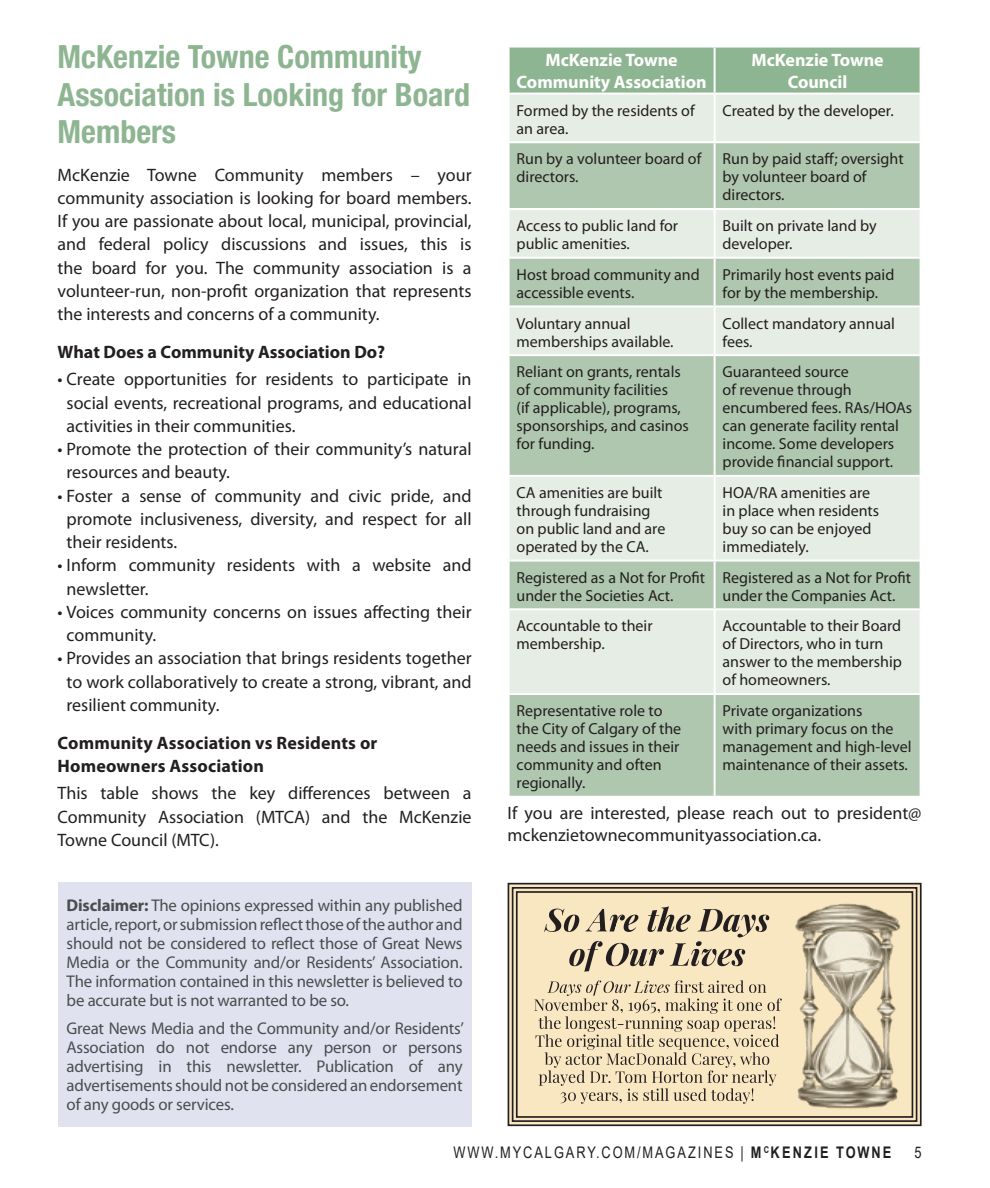
<style>
.page{position:relative;width:990px;height:1188px;background:#fff}
.page>*{position:absolute;margin:0;border:0;box-sizing:border-box;transform-origin:0 0}
.In_Around_title{font:700 condensed 32px/37.2px "Helvetica Neue LT Std";color:#8eb591}
.Body_text{font:18px/23.2px "Myriad Pro";color:#231f20;text-align:justify}
.Body_text-2{font:700 18px/23.2px "Myriad Pro";letter-spacing:.01em;color:#231f20}
.Body_text-3{font:700 18px/22px "Myriad Pro";color:#fff;text-align:center}
.Body_text-4{font:17px/19px "Myriad Pro";letter-spacing:-.01em;color:#4b4c4d;text-align:justify}
.Body_text-5{font:16px/18px "Myriad Pro";color:#231f20}
.t1{font:16px "Arial";letter-spacing:.155em;color:#231f20;scale:.8 1}
.s1{font-weight:700}
</style>
<div class="page">
<div style="left:510px;top:48px;width:410px;height:45px;background:#8eb591"></div>
<div style="left:510px;top:95px;width:410px;height:46px;background:#e5ede4"></div>
<svg style="left:510px;top:143px;width:410px;height:653px;background:#c4d6c4"></svg>
<hr style="left:714px;top:48px;width:2px;height:45px;background:#fff">
<hr style="left:714px;top:95px;width:2px;height:46px;background:#fff">
<hr style="left:714px;top:143px;width:2px;height:65px;background:#fff">
<hr style="left:508px;top:208px;width:207px;height:2px;background:#fff">
<hr style="left:715px;top:208px;width:207px;height:2px;background:#fff">
<hr style="left:714px;top:210px;width:2px;height:47px;background:#fff">
<hr style="left:508px;top:257px;width:207px;height:2px;background:#fff">
<hr style="left:715px;top:257px;width:207px;height:2px;background:#fff">
<hr style="left:714px;top:259px;width:2px;height:46px;background:#fff">
<hr style="left:508px;top:305px;width:207px;height:2px;background:#fff">
<hr style="left:715px;top:305px;width:207px;height:2px;background:#fff">
<hr style="left:714px;top:307px;width:2px;height:47px;background:#fff">
<hr style="left:508px;top:354px;width:207px;height:2px;background:#fff">
<hr style="left:715px;top:354px;width:207px;height:2px;background:#fff">
<hr style="left:714px;top:356px;width:2px;height:119px;background:#fff">
<hr style="left:508px;top:475px;width:207px;height:2px;background:#fff">
<hr style="left:715px;top:475px;width:207px;height:2px;background:#fff">
<hr style="left:714px;top:477px;width:2px;height:83px;background:#fff">
<hr style="left:508px;top:560px;width:207px;height:2px;background:#fff">
<hr style="left:715px;top:560px;width:207px;height:2px;background:#fff">
<hr style="left:714px;top:562px;width:2px;height:46px;background:#fff">
<hr style="left:508px;top:608px;width:207px;height:2px;background:#fff">
<hr style="left:715px;top:608px;width:207px;height:2px;background:#fff">
<hr style="left:714px;top:610px;width:2px;height:83px;background:#fff">
<hr style="left:508px;top:693px;width:207px;height:2px;background:#fff">
<hr style="left:715px;top:693px;width:207px;height:2px;background:#fff">
<hr style="left:714px;top:695px;width:2px;height:101px;background:#fff">
<svg style="left:507px;top:882px;width:415px;height:245px;background:#e5d5b4"></svg>
<div style="left:512px;top:887px;width:405px;height:235px;border:2px solid #231f20"></div>
<div style="left:516px;top:891px;width:397px;height:227px;border:2px solid #231f20"></div>
<img style="left:790px;top:900px;width:115px;height:209px">
<svg style="left:534px;top:980px;width:248px;height:124px;background:#dbcbaa"></svg>
<svg style="left:544px;top:906px;width:225px;height:66px;background:#ccbd9f"></svg>
<div style="left:58px;top:882px;width:414px;height:244px;background:#e0e2f0"></div>
<p class="In_Around_title" style="left:58px;top:38px;width:414px">McKenzie Towne Community<br>Association is Looking for Board<br>Members</p>
<p class="Body_text" style="left:58px;top:163px;width:416px">McKenzie Towne Community members – your community association is looking for board members.<br>If you are passionate about local, municipal, provincial, and federal policy discussions and issues, this is the board for you. The community association is a volunteer-run, non-profit organization that represents the interests and concerns of a community.</p>
<p class="Body_text-2" style="left:58px;top:340px;width:329px">What Does a Community Association Do?</p>
<p class="Body_text" style="left:67px;top:367px;width:407px;text-indent:-9px">• Create opportunities for residents to participate in social events, recreational programs, and educational activities in their communities.</p>
<p class="Body_text" style="left:67px;top:437px;width:406px;text-indent:-9px">• Promote the protection of their community’s natural resources and beauty.</p>
<p class="Body_text" style="left:67px;top:484px;width:407px;text-indent:-9px">• Foster a sense of community and civic pride, and promote inclusiveness, diversity, and respect for all their residents.</p>
<p class="Body_text" style="left:67px;top:554px;width:407px;text-indent:-9px">• Inform community residents with a website and newsletter.</p>
<p class="Body_text" style="left:67px;top:600px;width:406px;text-indent:-9px">• Voices community concerns on issues affecting their community.</p>
<p class="Body_text" style="left:67px;top:647px;width:407px;text-indent:-9px">• Provides an association that brings residents together to work collaboratively to create a strong, vibrant, and resilient community.</p>
<p class="Body_text-2" style="left:58px;top:730px;width:321px">Community Association vs Residents or<br>Homeowners Association</p>
<p class="Body_text" style="left:58px;top:782px;width:416px">This table shows the key differences between a Community Association (MTCA) and the McKenzie Towne Council (MTC).</p>
<p class="Body_text-3" style="left:517px;top:48px;width:192px">McKenzie Towne<br>Community Association</p>
<p class="Body_text-3" style="left:751px;top:48px;width:134px">McKenzie Towne<br>Council</p>
<p class="Body_text-5" style="left:517px;top:101px;width:180px">Formed by the residents of an area.</p>
<p class="Body_text-5" style="left:723px;top:101px;width:173px">Created by the developer.</p>
<p class="Body_text-5" style="left:517px;top:150px;width:186px">Run by a volunteer board of directors.</p>
<p class="Body_text-5" style="left:723px;top:150px;width:183px">Run by paid staff; oversight by volunteer board of directors.</p>
<p class="Body_text-5" style="left:517px;top:216px;width:163px">Access to public land for public amenities.</p>
<p class="Body_text-5" style="left:723px;top:216px;width:156px">Built on private land by developer.</p>
<p class="Body_text-5" style="left:517px;top:265px;width:185px">Host broad community and accessible events.</p>
<p class="Body_text-5" style="left:723px;top:265px;width:173px">Primarily host events paid for by the membership.</p>
<p class="Body_text-5" style="left:517px;top:314px;width:159px">Voluntary annual memberships available.</p>
<p class="Body_text-5" style="left:723px;top:314px;width:174px">Collect mandatory annual fees.</p>
<p class="Body_text-5" style="left:517px;top:363px;width:174px">Reliant on grants, rentals of community facilities<br>(if applicable), programs, sponsorships, and casinos for funding.</p>
<p class="Body_text-5" style="left:723px;top:363px;width:191px">Guaranteed source<br>of revenue through encumbered fees. RAs/HOAs can generate facility rental income. Some developers provide financial support.</p>
<p class="Body_text-5" style="left:517px;top:483px;width:150px">CA amenities are built through fundraising on public land and are operated by the CA.</p>
<p class="Body_text-5" style="left:723px;top:483px;width:158px">HOA/RA amenities are in place when residents buy so can be enjoyed immediately.</p>
<p class="Body_text-5" style="left:517px;top:568px;width:190px">Registered as a Not for Profit under the Societies Act.</p>
<p class="Body_text-5" style="left:723px;top:568px;width:190px">Registered as a Not for Profit under the Companies Act.</p>
<p class="Body_text-5" style="left:517px;top:617px;width:137px">Accountable to their membership.</p>
<p class="Body_text-5" style="left:723px;top:617px;width:181px">Accountable to their Board of Directors, who in turn answer to the membership of homeowners.</p>
<p class="Body_text-5" style="left:517px;top:701px;width:166px">Representative role to the City of Calgary of the needs and issues in their community and often regionally.</p>
<p class="Body_text-5" style="left:723px;top:701px;width:190px">Private organizations<br>with primary focus on the management and high-level maintenance of their assets.</p>
<p class="Body_text" style="left:508px;top:802px;width:415px;line-height:22px">If you are interested, please reach out to president@ mckenzietownecommunityassociation.ca.</p>
<p class="Body_text-4" style="left:67px;top:895px;width:398px"><span class="s1">Disclaimer:</span> The opinions expressed within any published article, report, or submission reflect those of the author and should not be considered to reflect those of Great News Media or the Community and/or Residents’ Association.<br>The information contained in this newsletter is believed to be accurate but is not warranted to be so.</p>
<p class="Body_text-4" style="left:67px;top:1018px;width:399px">Great News Media and the Community and/or Residents’ Association do not endorse any person or persons advertising in this newsletter. Publication of any advertisements should not be considered an endorsement of any goods or services.</p>
<p class="t1" style="left:453px;top:1141px;width:549px">WWW.MYCALGARY.COM/MAGAZINES | <span class="s1">M</span> <sup>C</sup><span class="s1">KENZIE TOWNE</span></p>
<p class="t1" style="left:914px;top:1141px;width:10px">5</p>
</div>
